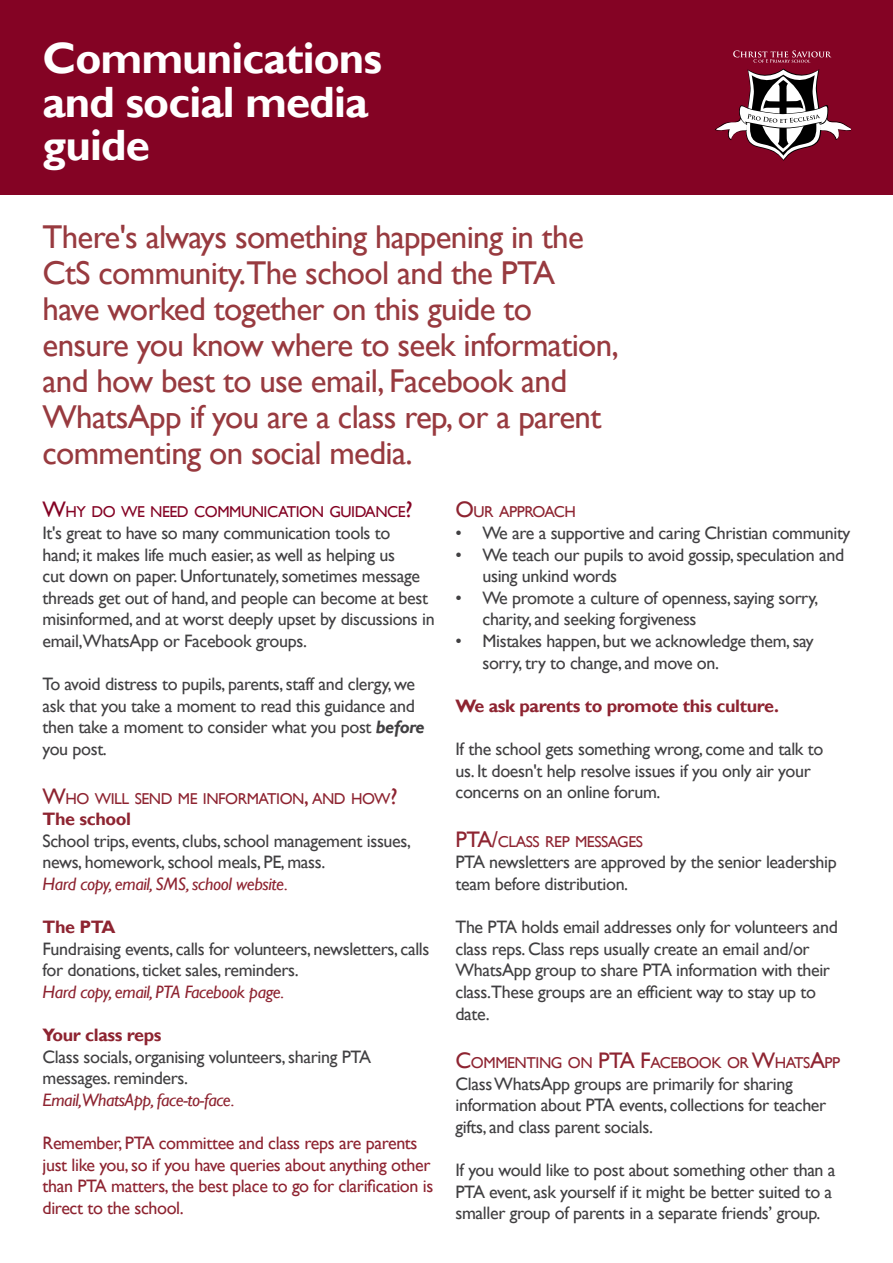
<style>
.page{position:relative;width:893px;height:1263px;background:#fff}
.page>*{position:absolute;margin:0;border:0;box-sizing:border-box;transform-origin:0 0}
.t1{font:700 43.8px/43.8px "Gill Sans";letter-spacing:-.02em;color:#fff}
.t2{font:33px/36px "Gill Sans";letter-spacing:-.02em;color:#983a3f}
.t3{font:18px/21.6px "Gill Sans";letter-spacing:-.02em;color:#414042}
.t4{font:18px/21.6px "Gill Sans";letter-spacing:-.02em;color:#8e2431}
.t5{font:italic 18px "Gill Sans";letter-spacing:-.02em;color:#8e2431}
.t6{font:700 18px "Gill Sans";letter-spacing:-.02em;color:#8e2431}
.t7{font:15.75px "Gill Sans";letter-spacing:-.03em;color:#8e2431}
.t8{font:15.75px "Gill Sans";letter-spacing:-.03em;color:#840324}
.s1{font-size:22.5px}
.s2{font-weight:700;font-style:italic}
</style>
<div class="page">
<div style="left:0;top:0;width:893px;height:195px;background:#840324"></div>
<svg style="left:715px;top:69px;width:135px;height:92px"></svg>
<svg style="left:733px;top:50px;width:98px;height:13px"></svg>
<h1 class="t1" style="left:43px;top:37px;width:341px">Communications and social media guide</h1>
<p class="t2" style="left:43px;top:220px;width:578px">There's always something happening in the CtS community.The school and the PTA have worked together on this guide to ensure you know where to seek information, and how best to use email, Facebook and WhatsApp if you are a class rep, or a parent commenting on social media.</p>
<p class="t8" style="left:43px;top:503px;width:372px"><span class="s1">W</span>HY DO WE NEED COMMUNICATION GUIDANCE<span class="s1">?</span></p>
<p class="t3" style="left:43px;top:522px;width:394px">It's great to have so many communication tools to<br>hand; it makes life much easier, as well as helping us<br>cut down on paper. Unfortunately, sometimes message threads get out of hand, and people can become at best misinformed, and at worst deeply upset by discussions in email,WhatsApp or Facebook groups.</p>
<p class="t3" style="left:43px;top:674px;width:384px">To avoid distress to pupils, parents, staff and clergy, we ask that you take a moment to read this guidance and then take a moment to consider what you post <span class="s2">before </span>you post.</p>
<p class="t7" style="left:43px;top:789px;width:356px"><span class="s1">W</span>HO WILL SEND ME INFORMATION<span class="s1">,</span> AND HOW<span class="s1">?</span></p>
<p class="t6" style="left:43px;top:808px;width:90px">The school</p>
<p class="t3" style="left:43px;top:830px;width:370px">School trips, events, clubs, school management issues, news, homework, school meals, PE, mass.</p>
<p class="t5" style="left:43px;top:873px;width:247px">Hard copy, email, SMS, school website.</p>
<p class="t6" style="left:43px;top:916px;width:74px">The PTA</p>
<p class="t3" style="left:43px;top:938px;width:388px">Fundraising events, calls for volunteers, newsletters, calls for donations, ticket sales, reminders.</p>
<p class="t5" style="left:43px;top:981px;width:243px">Hard copy, email, PTA Facebook page.</p>
<p class="t6" style="left:43px;top:1024px;width:121px">Your class reps</p>
<p class="t3" style="left:43px;top:1046px;width:330px">Class socials, organising volunteers, sharing PTA messages. reminders.</p>
<p class="t5" style="left:43px;top:1089px;width:194px">Email,WhatsApp, face-to-face.</p>
<p class="t4" style="left:43px;top:1133px;width:392px">Remember, PTA committee and class reps are parents just like you, so if you have queries about anything other than PTA matters, the best place to go for clarification is direct to the school.</p>
<p class="t7" style="left:455px;top:503px;width:122px"><span class="s1">O</span>UR APPROACH</p>
<p class="t3" style="left:455px;top:522px;width:396px">• We are a supportive and caring Christian community</p>
<p class="t3" style="left:482px;top:544px;width:363px;text-indent:-27px">• We teach our pupils to avoid gossip, speculation and using unkind words</p>
<p class="t3" style="left:482px;top:587px;width:338px;text-indent:-27px">• We promote a culture of openness, saying sorry, charity, and seeking forgiveness</p>
<p class="t3" style="left:482px;top:630px;width:333px;text-indent:-27px">• Mistakes happen, but we acknowledge them, say sorry, try to change, and move on.</p>
<p class="t6" style="left:455px;top:695px;width:325px">We ask parents to promote this culture.</p>
<p class="t3" style="left:455px;top:738px;width:369px">If the school gets something wrong, come and talk to us. It doesn't help resolve issues if you only air your concerns on an online forum.</p>
<p class="t7" style="left:455px;top:832px;width:189px"><span class="s1">PTA/</span>CLASS REP MESSAGES</p>
<p class="t3" style="left:455px;top:852px;width:383px">PTA newsletters are approved by the senior leadership team before distribution.</p>
<p class="t3" style="left:455px;top:917px;width:384px">The PTA holds email addresses only for volunteers and class reps. Class reps usually create an email and/or WhatsApp group to share PTA information with their class.These groups are an efficient way to stay up to date.</p>
<p class="t7" style="left:455px;top:1054px;width:156px"><span class="s1">C</span>OMMENTING ON <span class="s1">PTA</span></p>
<p class="t7" style="left:640px;top:1054px;width:201px"><span class="s1">F</span>ACEBOOK OR <span class="s1">W</span>HATS<span class="s1">A</span>PP</p>
<p class="t3" style="left:455px;top:1073px;width:372px">Class WhatsApp groups are primarily for sharing information about PTA events, collections for teacher gifts, and class parent socials.</p>
<p class="t3" style="left:455px;top:1160px;width:382px">If you would like to post about something other than a<br>PTA event, ask yourself if it might be better suited to a smaller group of parents in a separate friends’ group.</p>
</div>
